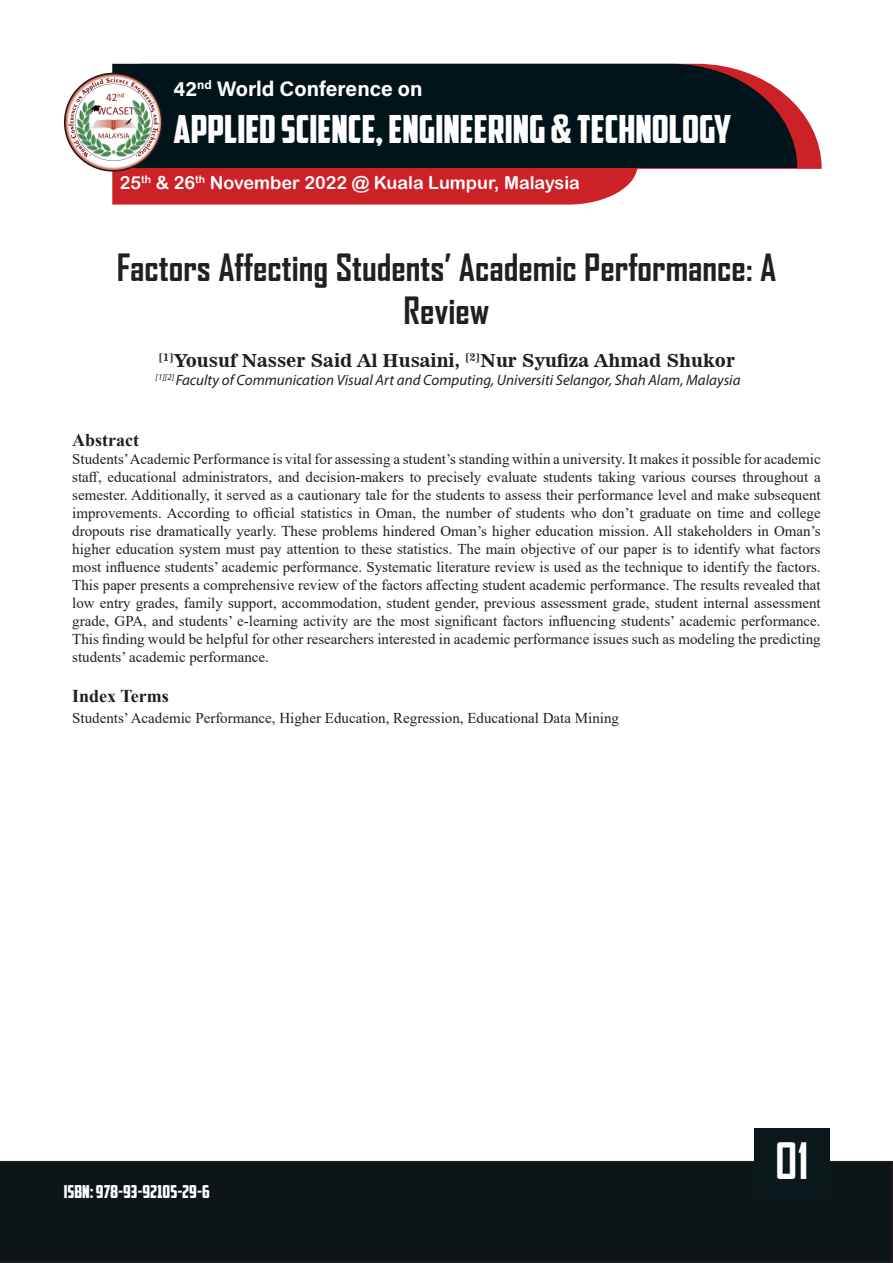
<style>
.page{position:relative;width:893px;height:1263px;background:#fff}
.page>*{position:absolute;margin:0;border:0;box-sizing:border-box;transform-origin:0 0}
.t1{font:700 48px "Agency FB";color:#fff}
.t2{font:39px "American Captain";color:#fff}
.t3{font:700 36px/43.2px "Agency FB";color:#231f20;text-align:center}
.t4{font:700 21px "Acumin Pro";color:#fff}
.Au_Name{font:18px "News 701 BT Bold A";color:#231f20}
.t5{font:18px "Arial Rounded MT Bold";color:#fff}
.t6{font:18px "American Captain";color:#fff}
.Abs_Title{font:700 18px "Times New Roman";color:#231f20}
.Abs_and_Key{font:15px/18px "Times New Roman";color:#231f20;text-align:justify}
.Au_Affli{font:italic 15px "Myriad Pro";color:#231f20}
</style>
<div class="page">
<div style="left:0;top:1161px;width:893px;height:102px;background:#0d1519"></div>
<svg style="left:638px;top:106px;width:184px;height:63px;fill:#cd2128"></svg>
<div style="left:112px;top:64px;width:685px;height:104px;background:#00141a"></div>
<img style="left:65px;top:73px;width:97px;height:98px;border-radius:49px">
<div style="left:64px;top:73px;width:99px;height:99px;border:2px solid #231f20;border-radius:50%"></div>
<svg style="left:112px;top:164px;width:526px;height:41px;background:#bb292f"></svg>
<div style="left:754px;top:1128px;width:75px;height:71px;background:#0b181b"></div>
<h3 class="t4" style="left:174px;top:74px;width:250px">42<sup>nd</sup> World Conference on</h3>
<h2 class="t2" style="left:174px;top:106px;width:559px">APPLIED SCIENCE, ENGINEERING &amp; TECHNOLOGY</h2>
<p class="t5" style="left:120px;top:172px;width:462px">25<sup>th</sup> &amp; 26<sup>th</sup> November 2022 @ Kuala Lumpur, Malaysia</p>
<p class="t3" style="left:117px;top:245px;width:661px">Factors Affecting Students’ Academic Performance: A<br>Review</p>
<p class="Au_Name" style="left:158px;top:349px;width:578px"><sup>[1]</sup>Yousuf Nasser Said Al Husaini, <sup>[2]</sup>Nur Syufiza Ahmad Shukor</p>
<p class="Au_Affli" style="left:156px;top:371px;width:586px"><sup>[1][2]</sup> Faculty of Communication Visual Art and Computing, Universiti Selangor, Shah Alam, Malaysia</p>
<p class="Abs_Title" style="left:72px;top:427px;width:68px">Abstract</p>
<p class="Abs_and_Key" style="left:72px;top:450px;width:750px">Students’ Academic Performance is vital for assessing a student’s standing within a university. It makes it possible for academic staff, educational administrators, and decision-makers to precisely evaluate students taking various courses throughout a semester. Additionally, it served as a cautionary tale for the students to assess their performance level and make subsequent improvements. According to official statistics in Oman, the number of students who don’t graduate on time and college dropouts rise dramatically yearly. These problems hindered Oman’s higher education mission. All stakeholders in Oman’s higher education system must pay attention to these statistics. The main objective of our paper is to identify what factors most influence students’ academic performance. Systematic literature review is used as the technique to identify the factors.<br>This paper presents a comprehensive review of the factors affecting student academic performance. The results revealed that low entry grades, family support, accommodation, student gender, previous assessment grade, student internal assessment grade, GPA, and students’ e-learning activity are the most significant factors influencing students’ academic performance.<br>This finding would be helpful for other researchers interested in academic performance issues such as modeling the predicting students’ academic performance.</p>
<p class="Abs_Title" style="left:72px;top:683px;width:98px">Index Terms</p>
<p class="Abs_and_Key" style="left:72px;top:709px;width:548px">Students’ Academic Performance, Higher Education, Regression, Educational Data Mining</p>
<p class="t6" style="left:64px;top:1180px;width:148px">ISBN: 978-93-92105-29-6</p>
<h1 class="t1" style="left:775px;top:1131px;width:35px">01</h1>
</div>
